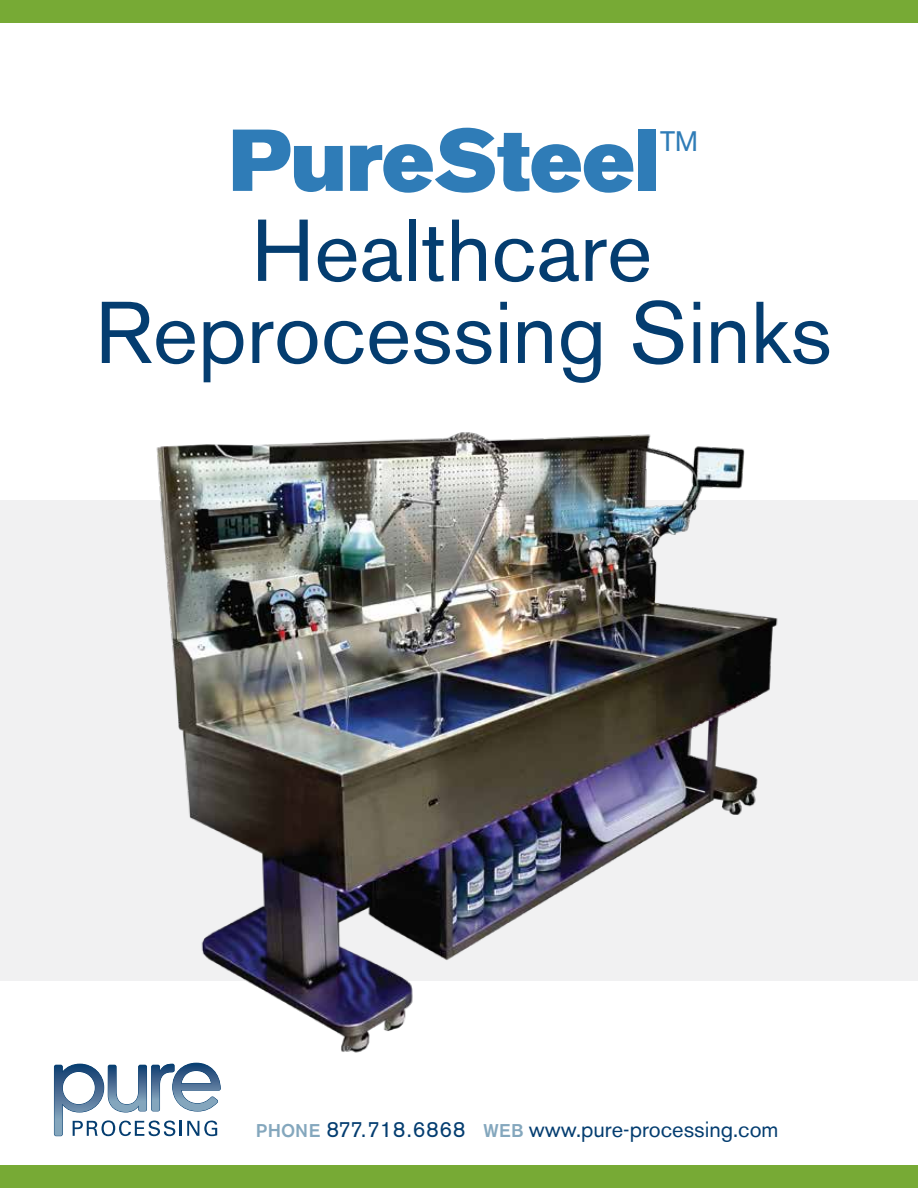
<style>
.page{position:relative;width:918px;height:1188px;background:#fff}
.page>*{position:absolute;margin:0;border:0;box-sizing:border-box;transform-origin:0 0}
.t1{font:86.7px/82.1px "Akzidenz Grotesk BE";color:#043d70;text-align:center}
.t2{font:86.7px "Akzidenz Grotesk BE Super";color:#2f7cb7}
.t3{font:28.05px "Akzidenz Grotesk BE";color:#2f7cb7}
.t4{font:22.05px "Akzidenz Grotesk BE";color:#043d70}
.s1{font-weight:500;font-size:18.3px;color:#84a7bd}
</style>
<div class="page">
<div style="left:0;top:501px;width:918px;height:480px;background:#f1f1f2"></div>
<div style="left:0;top:0;width:918px;height:23px;background:#77aa35"></div>
<svg style="left:54px;top:1063px;width:167px;height:73px"></svg>
<div style="left:0;top:1165px;width:918px;height:23px;background:#77aa35"></div>
<img style="left:112px;top:432px;width:715px;height:638px">
<h1 class="t2" style="left:229px;top:110px;width:432px">PureSteel</h1>
<p class="t3" style="left:660px;top:124px;width:39px">TM</p>
<h1 class="t1" style="left:95px;top:210px;width:738px">Healthcare<br>Reprocessing Sinks</h1>
<p class="t4" style="left:256px;top:1117px;width:524px"><span class="s1">PHONE</span> 877.718.6868 <span class="s1">WEB</span> www.pure-processing.com</p>
</div>
